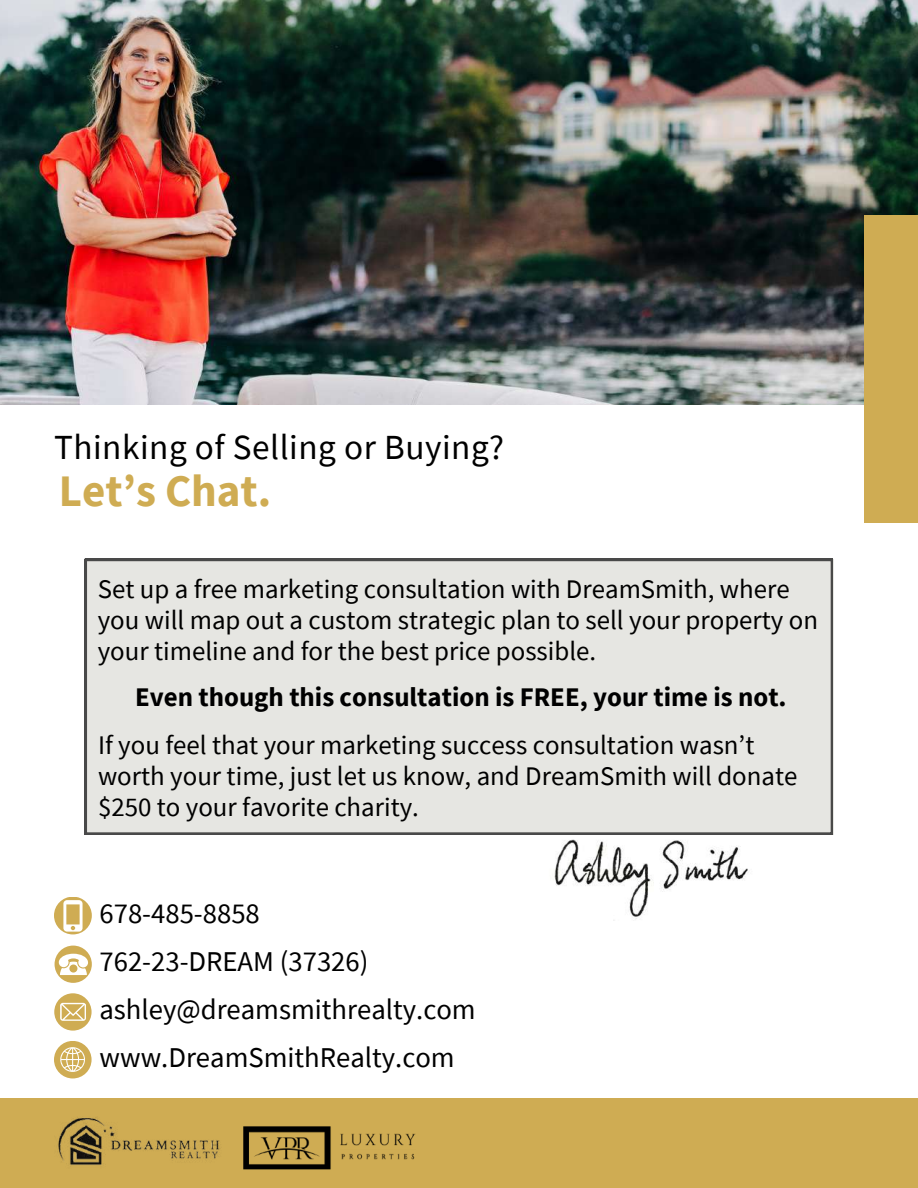
<style>
.page{position:relative;width:918px;height:1188px;background:#fff}
.page>*{position:absolute;margin:0;border:0;box-sizing:border-box;transform-origin:0 0}
.t1{font:700 45px "Source Sans Pro";color:#cfac53}
.t2{font:35.25px "Source Sans Pro";letter-spacing:.015em;color:#000}
.t3{font:28.65px/48px "Source Sans Pro";color:#000}
.t4{font:26.85px/31.2px "Source Sans Pro";color:#000}
.t5{font:700 26.85px "Source Sans Pro";color:#000}
</style>
<div class="page">
<img style="left:0;top:0;width:918px;height:405px">
<div style="left:0;top:1098px;width:918px;height:90px;background:#cfac53"></div>
<div style="left:864px;top:215px;width:54px;height:308px;background:#cfac53"></div>
<img style="left:243px;top:1126px;width:172px;height:43px">
<div style="left:54px;top:897px;width:38px;height:37px;background:#cfac53;border-radius:50%"></div>
<div style="left:55px;top:946px;width:37px;height:37px;background:#cfac53;border-radius:50%"></div>
<div style="left:54px;top:993px;width:38px;height:38px;background:#cfac53;border-radius:50%"></div>
<svg style="left:60px;top:1003px;width:26px;height:18px"></svg>
<div style="left:54px;top:1041px;width:38px;height:37px;background:#cfac53;border-radius:50%"></div>
<svg style="left:60px;top:1047px;width:25px;height:25px"></svg>
<svg style="left:63px;top:900px;width:20px;height:32px"></svg>
<svg style="left:59px;top:954px;width:29px;height:21px"></svg>
<img style="left:58px;top:1117px;width:162px;height:48px">
<img style="left:554px;top:839px;width:194px;height:82px">
<div style="left:85px;top:559px;width:748px;height:276px;background:#e6e6e2"></div>
<h2 class="t2" style="left:54px;top:424px;width:452px">Thinking of Selling or Buying?</h2>
<h1 class="t1" style="left:59px;top:461px;width:214px">Let’s Chat.</h1>
<p class="t4" style="left:98px;top:573px;width:722px">Set up a free marketing consultation with DreamSmith, where you will map out a custom strategic plan to sell your property on your timeline and for the best price possible.</p>
<p class="t5" style="left:135px;top:679px;width:653px">Even though this consultation is FREE, your time is not.</p>
<p class="t4" style="left:98px;top:729px;width:701px">If you feel that your marketing success consultation wasn’t worth your time, just let us know, and DreamSmith will donate $250 to your favorite charity.</p>
<p class="t3" style="left:100px;top:889px;width:378px">678-485-8858<br>762-23-DREAM (37326) ashley@dreamsmithrealty.com www.DreamSmithRealty.com</p>
</div>
